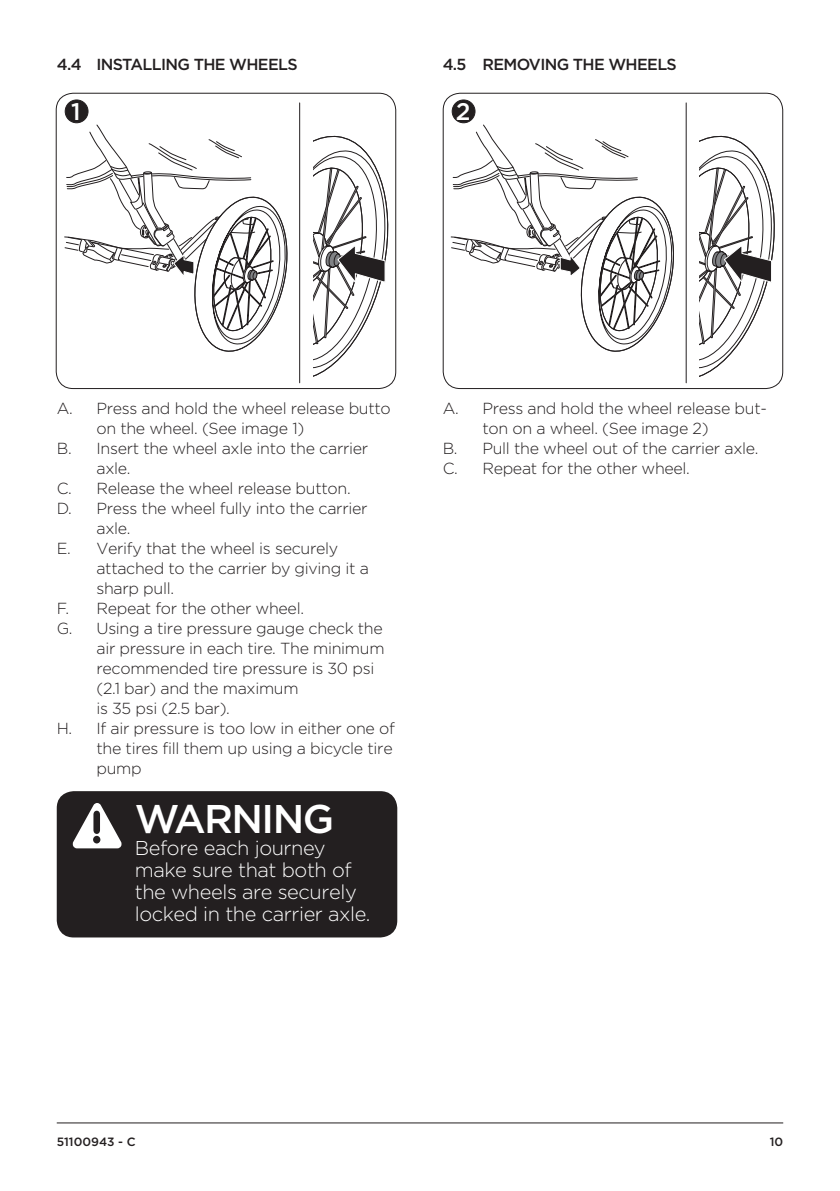
<style>
.page{position:relative;width:840px;height:1191px;background:#fff}
.page>*{position:absolute;margin:0;border:0;box-sizing:border-box;transform-origin:0 0}
.t1{font:500 40px "Thule";letter-spacing:-.04em;color:#fff}
.t2{font:500 24px "Thule";color:#fff}
.t3{font:300 20px/22px "Thule";letter-spacing:-.02em;color:#fff}
.t4{font:300 16px/20px "Thule";letter-spacing:-.02em;color:#231f20}
.t5{font:500 16px "Thule";letter-spacing:-.04em;color:#231f20}
.t6{font:500 12px "Thule";color:#231f20}
</style>
<div class="page">
<div style="left:57px;top:791px;width:340px;height:146px;background:#231f20;border-radius:17px"></div>
<svg style="left:72px;top:803px;width:50px;height:45px"></svg>
<svg style="left:313px;top:131px;width:84px;height:253px"></svg>
<svg style="left:699px;top:131px;width:84px;height:253px"></svg>
<div style="left:56px;top:93px;width:340px;height:296px;border:1px solid #231f20;border-radius:17px"></div>
<div style="left:65px;top:100px;width:23px;height:23px;background:#231f20;border-radius:50%"></div>
<div style="left:65px;top:99px;width:23px;height:24px;border:1px solid #231f20;border-radius:50%"></div>
<div style="left:452px;top:100px;width:22px;height:23px;background:#231f20;border-radius:50%"></div>
<div style="left:451px;top:99px;width:24px;height:24px;border:1px solid #231f20;border-radius:50%"></div>
<hr style="left:685px;top:103px;width:1px;height:280px;background:#231f20">
<svg style="left:450px;top:124px;width:224px;height:228px"></svg>
<hr style="left:57px;top:1122px;width:725px;height:1px;background:#231f20">
<hr style="left:299px;top:103px;width:1px;height:280px;background:#231f20">
<svg style="left:64px;top:124px;width:224px;height:228px"></svg>
<p class="t5" style="left:57px;top:53px;width:242px">4.4 INSTALLING THE WHEELS</p>
<p class="t5" style="left:442px;top:53px;width:235px">4.5 REMOVING THE WHEELS</p>
<p class="t2" style="left:71px;top:96px;width:11px">1</p>
<p class="t2" style="left:455px;top:96px;width:16px">2</p>
<p class="t4" style="left:96px;top:397px;width:296px;text-indent:-40px">A. Press and hold the wheel release butto on the wheel. (See image 1)</p>
<p class="t4" style="left:96px;top:437px;width:273px;text-indent:-40px">B. Insert the wheel axle into the carrier axle.</p>
<p class="t4" style="left:57px;top:477px;width:295px">C. Release the wheel release button.</p>
<p class="t4" style="left:96px;top:497px;width:272px;text-indent:-40px">D. Press the wheel fully into the carrier axle.</p>
<p class="t4" style="left:96px;top:537px;width:274px;text-indent:-40px">E. Verify that the wheel is securely attached to the carrier by giving it a sharp pull.</p>
<p class="t4" style="left:57px;top:597px;width:248px">F. Repeat for the other wheel.</p>
<p class="t4" style="left:96px;top:617px;width:289px;text-indent:-40px">G. Using a tire pressure gauge check the air pressure in each tire. The minimum recommended tire pressure is 30 psi (2.1 bar) and the maximum<br>is 35 psi (2.5 bar).</p>
<p class="t4" style="left:96px;top:717px;width:300px;text-indent:-40px">H. If air pressure is too low in either one of the tires fill them up using a bicycle tire pump</p>
<p class="t1" style="left:135px;top:792px;width:201px">WARNING</p>
<p class="t3" style="left:135px;top:836px;width:237px">Before each journey make sure that both of the wheels are securely locked in the carrier axle.</p>
<p class="t4" style="left:482px;top:397px;width:286px;text-indent:-40px">A. Press and hold the wheel release but&shy;ton on a wheel. (See image 2)</p>
<p class="t4" style="left:442px;top:437px;width:317px">B. Pull the wheel out of the carrier axle.</p>
<p class="t4" style="left:442px;top:457px;width:248px">C. Repeat for the other wheel.</p>
<p class="t6" style="left:57px;top:1133px;width:80px">51100943 - C</p>
<p class="t6" style="left:769px;top:1133px;width:15px">10</p>
</div>
